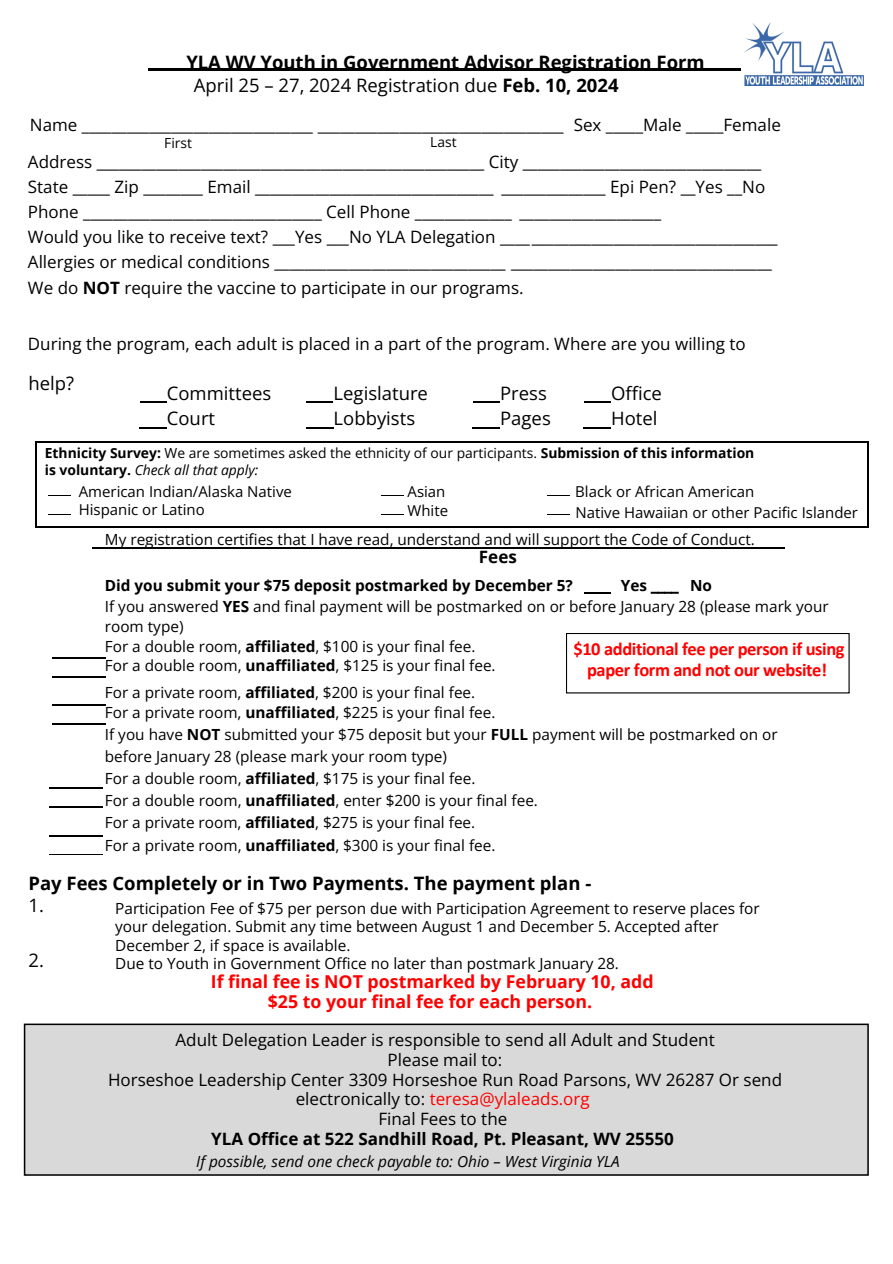
<style>
.page{position:relative;width:893px;height:1264px;background:#fff}
.page>*{position:absolute;margin:0;border:0;box-sizing:border-box;transform-origin:0 0}
.t1{font:18.45px/24.3px "Open Sans";color:#000}
.t2{font:700 18.45px "Open Sans";color:#000}
.t3{font:700 18.45px/21.3px "Calibri";letter-spacing:-.02em;color:#f00;text-align:center}
.t4{font:700 17.7px/20.9px "Open Sans";color:#f00;text-align:center}
.t5{font:16.95px/25.2px "Open Sans";color:#000;text-align:center}
.t6{font:700 16.95px "Open Sans";color:#000}
.t7{font:15.3px/18.5px "Open Sans";color:#000}
.t8{font:italic 15.3px "Open Sans";color:#000}
.t9{font:700 15.3px "Open Sans";color:#000}
.t10{font:15px "Open Sans";color:#000}
.t11{font:13.8px "Open Sans";color:#000}
.t12{font:italic 13.8px "Open Sans";color:#000}
.s1{font-weight:700}
.s2{font-weight:700;font-style:normal}
.s3{font-style:inherit}
.s4{color:#f00}
</style>
<div class="page">
<hr style="left:49px;top:806px;width:54px;height:1px;background:#000">
<hr style="left:49px;top:788px;width:54px;height:1px;background:#000">
<hr style="left:49px;top:835px;width:54px;height:1px;background:#000">
<hr style="left:49px;top:854px;width:54px;height:1px;background:#000">
<hr style="left:52px;top:704px;width:54px;height:1px;background:#000">
<hr style="left:52px;top:723px;width:54px;height:1px;background:#000">
<hr style="left:52px;top:657px;width:54px;height:1px;background:#000">
<hr style="left:52px;top:677px;width:54px;height:1px;background:#000">
<svg style="left:140px;top:402px;width:27px;height:1px"></svg>
<svg style="left:306px;top:402px;width:27px;height:1px"></svg>
<svg style="left:473px;top:402px;width:27px;height:1px"></svg>
<svg style="left:584px;top:592px;width:26px;height:1px"></svg>
<svg style="left:584px;top:402px;width:27px;height:1px"></svg>
<hr style="left:92px;top:547px;width:692px;height:1px;background:#000">
<hr style="left:148px;top:68px;width:593px;height:2px;background:#000">
<div style="left:25px;top:1024px;width:843px;height:150px;background:#d9d9d9"></div>
<div style="left:24px;top:1023px;width:844px;height:152px;border:2px solid #000"></div>
<svg style="left:140px;top:427px;width:27px;height:1px"></svg>
<svg style="left:306px;top:427px;width:27px;height:1px"></svg>
<svg style="left:473px;top:427px;width:27px;height:1px"></svg>
<svg style="left:584px;top:427px;width:27px;height:1px"></svg>
<hr style="left:37px;top:441px;width:830px;height:1px;background:#000">
<hr style="left:36px;top:442px;width:1px;height:39px;background:#000">
<hr style="left:867px;top:442px;width:1px;height:39px;background:#000">
<svg style="left:48px;top:495px;width:22px;height:1px"></svg>
<svg style="left:381px;top:495px;width:22px;height:1px"></svg>
<svg style="left:547px;top:495px;width:22px;height:1px"></svg>
<svg style="left:48px;top:514px;width:22px;height:1px"></svg>
<svg style="left:381px;top:514px;width:22px;height:1px"></svg>
<svg style="left:547px;top:514px;width:22px;height:1px"></svg>
<svg style="left:36px;top:481px;width:1px;height:46px"></svg>
<hr style="left:37px;top:526px;width:295px;height:1px;background:#000">
<hr style="left:332px;top:526px;width:162px;height:1px;background:#000">
<hr style="left:494px;top:526px;width:373px;height:1px;background:#000">
<svg style="left:867px;top:481px;width:1px;height:46px"></svg>
<svg style="left:566px;top:633px;width:283px;height:60px"></svg>
<img style="left:744px;top:22px;width:119px;height:63px">
<p class="t2" style="left:186px;top:49px;width:520px">YLA WV Youth in Government Advisor Registration Form</p>
<p class="t1" style="left:194px;top:73px;width:426px">April 25 – 27, 2024 Registration due <span class="s1">Feb. 10, 2024</span></p>
<p class="t5" style="left:30px;top:112px;width:752px">Name _______________________________ _________________________________ Sex _____Male _____Female</p>
<p class="t11" style="left:164px;top:134px;width:29px">First</p>
<p class="t11" style="left:430px;top:133px;width:28px">Last</p>
<p class="t5" style="left:28px;top:148px;width:751px;text-align:left">Address ____________________________________________________ City ________________________________ State _____ Zip ________ Email ________________________________ ______________ Epi Pen? __Yes __No Phone ________________________________ Cell Phone _____________ ___________________<br>Would you like to receive text? ___Yes ___No YLA Delegation ____ _________________________________ Allergies or medical conditions _______________________________ ___________________________________ We do <span class="s1">NOT</span> require the vaccine to participate in our programs.</p>
<p class="t5" style="left:28px;top:330px;width:719px">During the program, each adult is placed in a part of the program. Where are you willing to</p>
<p class="t1" style="left:28px;top:371px;width:47px">help?</p>
<p class="t1" style="left:167px;top:381px;width:106px">Committees<br>Court</p>
<p class="t1" style="left:333px;top:381px;width:96px">Legislature<br>Lobbyists</p>
<p class="t1" style="left:500px;top:381px;width:52px">Press<br>Pages</p>
<p class="t1" style="left:611px;top:381px;width:52px">Office<br>Hotel</p>
<p class="t11" style="left:45px;top:443px;width:711px"><span class="s1">Ethnicity Survey:</span> We are sometimes asked the ethnicity of our participants. <span class="s1">Submission of this information</span></p>
<p class="t12" style="left:45px;top:460px;width:215px"><span class="s2">is voluntary.</span> Check all that apply:</p>
<p class="t10" style="left:79px;top:481px;width:215px">American Indian/Alaska Native</p>
<p class="t10" style="left:79px;top:499px;width:128px">Hispanic or Latino</p>
<p class="t10" style="left:407px;top:481px;width:39px">Asian</p>
<p class="t10" style="left:407px;top:500px;width:42px">White</p>
<p class="t10" style="left:575px;top:481px;width:181px">Black or African American</p>
<p class="t10" style="left:575px;top:502px;width:284px">Native Hawaiian or other Pacific Islander</p>
<p class="t7" style="left:105px;top:529px;width:651px">My registration certifies that I have read, understand and will support the Code of Conduct.</p>
<p class="t6" style="left:479px;top:545px;width:39px">Fees</p>
<p class="t9" style="left:105px;top:574px;width:469px">Did you submit your $75 deposit postmarked by December 5?</p>
<p class="t7" style="left:105px;top:574px;width:725px;line-height:20.7px;text-indent:516px"><span class="s1">Yes</span> <span class="s3">____</span> <span class="s1">No<br></span>If you answered <span class="s1">YES</span> and final payment will be postmarked on or before January 28 (please mark your room type)</p>
<p class="t7" style="left:105px;top:637px;width:372px">For a double room, <span class="s1">affiliated</span>, $100 is your final fee.</p>
<p class="t7" style="left:105px;top:655px;width:392px">For a double room, <span class="s1">unaffiliated</span>, $125 is your final fee.</p>
<p class="t7" style="left:105px;top:683px;width:372px">For a private room, <span class="s1">affiliated</span>, $200 is your final fee.</p>
<p class="t7" style="left:105px;top:702px;width:392px">For a private room, <span class="s1">unaffiliated</span>, $225 is your final fee.</p>
<p class="t7" style="left:105px;top:724px;width:674px">If you have <span class="s1">NOT</span> submitted your $75 deposit but your <span class="s1">FULL</span> payment will be postmarked on or</p>
<p class="t7" style="left:105px;top:746px;width:344px">before January 28 (please mark your room type)</p>
<p class="t7" style="left:105px;top:768px;width:372px">For a double room, <span class="s1">affiliated</span>, $175 is your final fee.</p>
<p class="t7" style="left:105px;top:790px;width:434px">For a double room, <span class="s1">unaffiliated</span>, enter $200 is your final fee.</p>
<p class="t7" style="left:105px;top:812px;width:372px">For a private room, <span class="s1">affiliated</span>, $275 is your final fee.</p>
<p class="t7" style="left:105px;top:835px;width:392px">For a private room, <span class="s1">unaffiliated</span>, $300 is your final fee.</p>
<p class="t3" style="left:573px;top:639px;width:273px">$10 additional fee per person if using paper form and not our website!</p>
<p class="t2" style="left:28px;top:870px;width:564px">Pay Fees Completely or in Two Payments. The payment plan -</p>
<p class="t1" style="left:28px;top:892px;width:17px">1.</p>
<p class="t7" style="left:115px;top:898px;width:646px">Participation Fee of $75 per person due with Participation Agreement to reserve places for your delegation. Submit any time between August 1 and December 5. Accepted after<br>December 2, if space is available.</p>
<p class="t7" style="left:115px;top:953px;width:505px">Due to Youth in Government Office no later than postmark January 28.</p>
<p class="t1" style="left:28px;top:947px;width:17px">2.</p>
<p class="t4" style="left:211px;top:970px;width:444px">If final fee is NOT postmarked by February 10, add $25 to your final fee for each person.</p>
<p class="t5" style="left:175px;top:1027px;width:540px">Adult Delegation Leader is responsible to send all Adult and Student</p>
<p class="t5" style="left:387px;top:1046px;width:116px">Please mail to:</p>
<p class="t5" style="left:108px;top:1069px;width:675px;line-height:19.6px">Horseshoe Leadership Center 3309 Horseshoe Run Road Parsons, WV 26287 Or send electronically to: <span class="s4">teresa@ylaleads.org</span></p>
<p class="t5" style="left:378px;top:1105px;width:130px">Final Fees to the</p>
<p class="t6" style="left:211px;top:1126px;width:464px">YLA Office at 522 Sandhill Road, Pt. Pleasant, WV 25550</p>
<p class="t8" style="left:196px;top:1150px;width:425px">If possible, send one check payable to: Ohio – West Virginia YLA</p>
</div>
